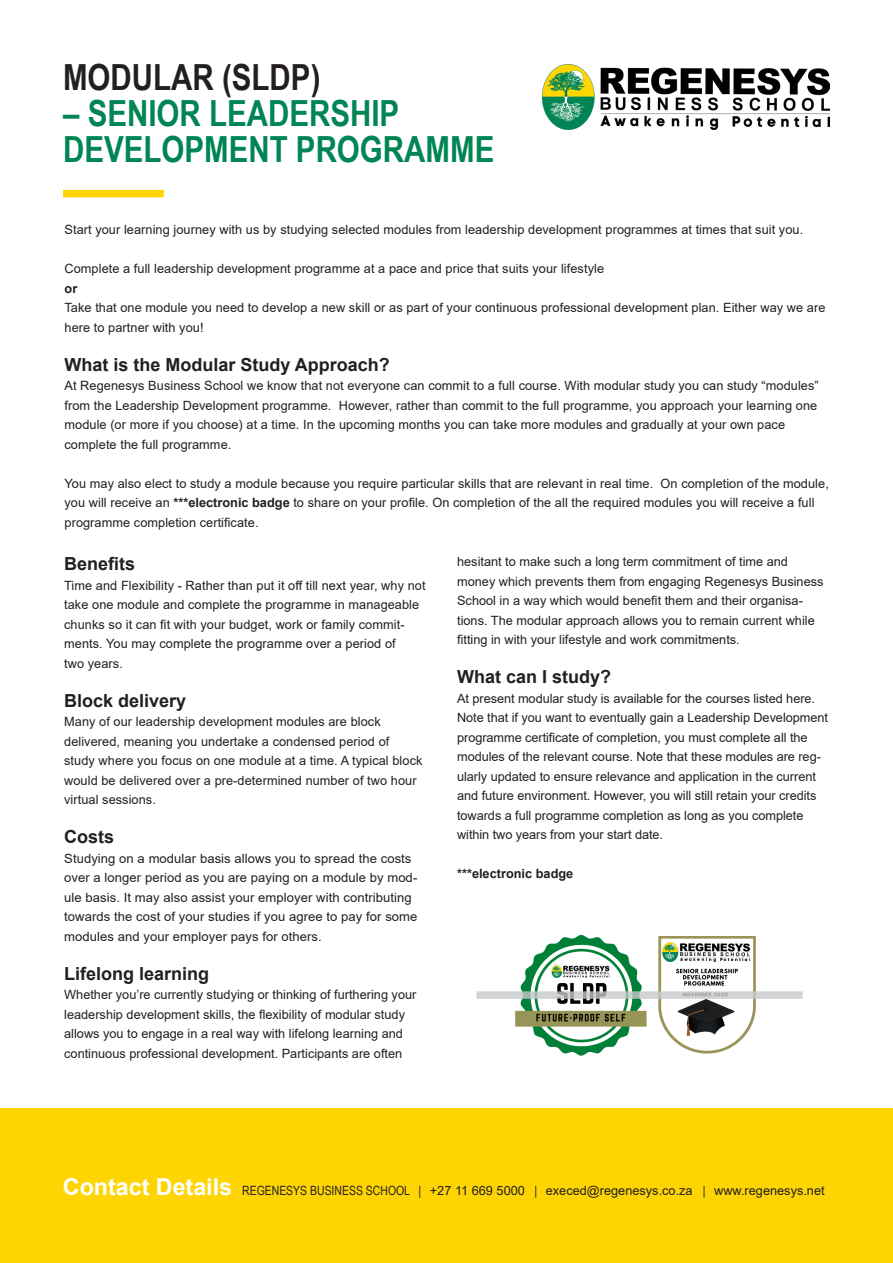
<style>
.page{position:relative;width:893px;height:1263px;background:#fff}
.page>*{position:absolute;margin:0;border:0;box-sizing:border-box;transform-origin:0 0}
.t1{font:700 36px "Arial Narrow";color:#008554}
.t2{font:700 36px "Arial Narrow";color:#231f20}
.t3{font:700 18px "Arial";color:#231f20}
.t4{font:12.75px/19.5px "Arial";letter-spacing:.005em;color:#231f20}
.t5{font:700 12.75px "Arial";color:#231f20}
.s1{font-weight:700}
.s2{font-weight:700;font-size:23.25px;color:#fff}
.s3{font-family:"Arial Narrow"}
</style>
<div class="page">
<div style="left:0;top:1109px;width:893px;height:154px;background:#fed503"></div>
<img style="left:515px;top:934px;width:132px;height:122px">
<img style="left:658px;top:936px;width:98px;height:118px">
<svg style="left:476px;top:991px;width:327px;height:8px;background:#c9cccc"></svg>
<img style="left:542px;top:65px;width:288px;height:64px">
<div style="left:63px;top:190px;width:101px;height:7px;background:#fed503"></div>
<p class="t2" style="left:63px;top:50px;width:259px">MODULAR (SLDP)</p>
<p class="t1" style="left:63px;top:86px;width:338px">– SENIOR LEADERSHIP</p>
<p class="t1" style="left:63px;top:122px;width:433px">DEVELOPMENT PROGRAMME</p>
<p class="t4" style="left:65px;top:220px;width:740px">Start your learning journey with us by studying selected modules from leadership development programmes at times that suit you.</p>
<p class="t4" style="left:65px;top:259px;width:541px">Complete a full leadership development programme at a pace and price that suits your lifestyle</p>
<p class="t5" style="left:65px;top:280px;width:14px">or</p>
<p class="t4" style="left:65px;top:298px;width:762px">Take that one module you need to develop a new skill or as part of your continuous professional development plan. Either way we are here to partner with you!</p>
<p class="t3" style="left:65px;top:352px;width:327px">What is the Modular Study Approach?</p>
<p class="t4" style="left:65px;top:376px;width:756px">At Regenesys Business School we know that not everyone can commit to a full course. With modular study you can study “modules” from the Leadership Development programme. However, rather than commit to the full programme, you approach your learning one module (or more if you choose) at a time. In the upcoming months you can take more modules and gradually at your own pace complete the full programme.</p>
<p class="t4" style="left:65px;top:473px;width:766px">You may also elect to study a module because you require particular skills that are relevant in real time. On completion of the module, you will receive an <span class="s1">***electronic badge</span> to share on your profile. On completion of the all the required modules you will receive a full programme completion certificate.</p>
<p class="t3" style="left:64px;top:552px;width:73px">Benefits</p>
<p class="t4" style="left:64px;top:575px;width:363px">Time and Flexibility - Rather than put it off till next year, why not take one module and complete the programme in manageable chunks so it can fit with your budget, work or family commit&shy;ments. You may complete the programme over a period of<br>two years.</p>
<p class="t3" style="left:64px;top:688px;width:124px">Block delivery</p>
<p class="t4" style="left:64px;top:712px;width:360px">Many of our leadership development modules are block delivered, meaning you undertake a condensed period of study where you focus on one module at a time. A typical block would be delivered over a pre-determined number of two hour virtual sessions.</p>
<p class="t3" style="left:64px;top:825px;width:52px">Costs</p>
<p class="t4" style="left:64px;top:848px;width:355px">Studying on a modular basis allows you to spread the costs over a longer period as you are paying on a module by mod&shy;ule basis. It may also assist your employer with contributing towards the cost of your studies if you agree to pay for some modules and your employer pays for others.</p>
<p class="t3" style="left:64px;top:961px;width:147px">Lifelong learning</p>
<p class="t4" style="left:64px;top:985px;width:354px">Whether you’re currently studying or thinking of furthering your leadership development skills, the flexibility of modular study allows you to engage in a real way with lifelong learning and continuous professional development. Participants are often</p>
<p class="t4" style="left:457px;top:552px;width:368px">hesitant to make such a long term commitment of time and money which prevents them from engaging Regenesys Business School in a way which would benefit them and their organisa&shy;tions. The modular approach allows you to remain current while fitting in with your lifestyle and work commitments.</p>
<p class="t3" style="left:457px;top:665px;width:156px">What can I study?</p>
<p class="t4" style="left:457px;top:688px;width:372px">At present modular study is available for the courses listed here.<br>Note that if you want to eventually gain a Leadership Development programme certificate of completion, you must complete all the modules of the relevant course. Note that these modules are reg&shy;ularly updated to ensure relevance and application in the current and future environment. However, you will still retain your credits towards a full programme completion as long as you complete within two years from your start date.</p>
<p class="t5" style="left:457px;top:865px;width:118px">***electronic badge</p>
<p class="t4" style="left:63px;top:1181px;width:763px"><span class="s2">Contact Details</span> <span class="s3">REGENESYS BUSINESS SCHOOL |</span> +27 11 669 5000 <span class="s3">|</span> execed@regenesys.co.za <span class="s3">|</span> www.regenesys.net</p>
</div>
